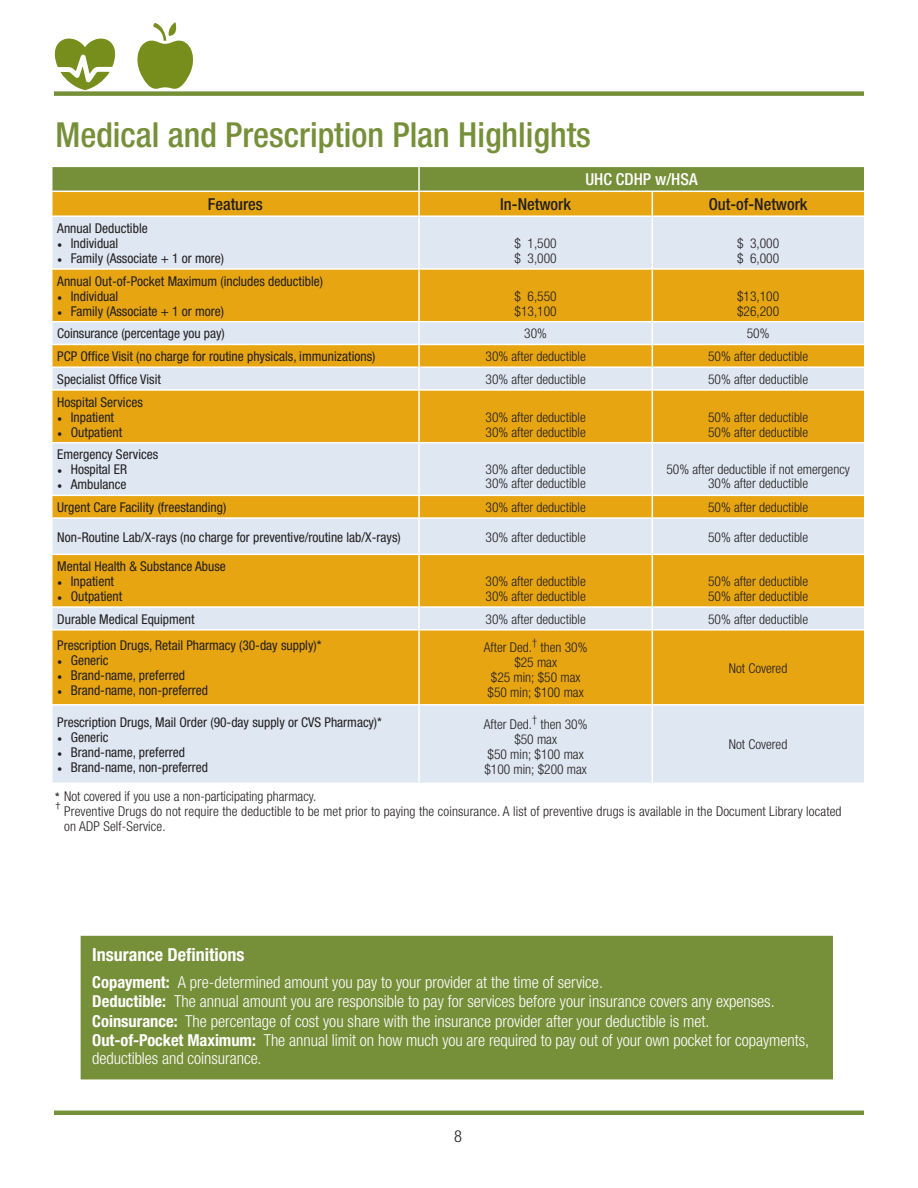
<style>
.page{position:relative;width:918px;height:1188px;background:#fff}
.page>*{position:absolute;margin:0;border:0;box-sizing:border-box;transform-origin:0 0}
.Header_1{font:500 condensed 34.5px "Helvetica Neue";color:#768f39}
.Bold_Body_Text{font:700 condensed 18px "Helvetica Neue";color:#fff}
.Bold_Body_Text-2{font:300 condensed 16.5px/18px "Helvetica Neue";color:#fff}
.Table_Body_Text{font:500 condensed 16.5px "Helvetica Neue";color:#231f20}
.Table_Body_Text-2{font:500 condensed 16.5px "Helvetica Neue";color:#fff}
.Body_Text{font:300 condensed 16.5px "Helvetica Neue";color:#231f20}
.Table_Body_Text-3{font:300 condensed 13.5px/15px "Helvetica Neue";color:#231f20}
.Table_Body_Text-4{font:condensed 13.5px "Helvetica Neue";color:#231f20}
.s1{font-family:"Minion Pro";font-stretch:normal}
.s2{font-weight:500;font-size:12px}
.s3{font-weight:700}
</style>
<div class="page">
<svg style="left:137px;top:22px;width:56px;height:67px"></svg>
<svg style="left:55px;top:39px;width:60px;height:51px"></svg>
<div style="left:54px;top:91px;width:810px;height:5px;background:#768f39"></div>
<hr style="left:54px;top:1111px;width:810px;height:4px;background:#768f39">
<svg style="left:51px;top:166px;width:813px;height:617px;background:#dfc581"></svg>
<hr style="left:51px;top:629px;width:368px;height:2px;background:#fff">
<hr style="left:51px;top:631px;width:1px;height:73px;background:#fff">
<hr style="left:419px;top:629px;width:233px;height:2px;background:#fff">
<hr style="left:418px;top:631px;width:2px;height:73px;background:#fff">
<hr style="left:652px;top:629px;width:212px;height:2px;background:#fff">
<hr style="left:652px;top:631px;width:1px;height:73px;background:#fff">
<hr style="left:51px;top:704px;width:368px;height:2px;background:#fff">
<hr style="left:51px;top:706px;width:1px;height:77px;background:#fff">
<hr style="left:419px;top:704px;width:233px;height:2px;background:#fff">
<hr style="left:418px;top:706px;width:2px;height:77px;background:#fff">
<hr style="left:652px;top:704px;width:212px;height:2px;background:#fff">
<hr style="left:652px;top:706px;width:1px;height:77px;background:#fff">
<div style="left:80px;top:936px;width:753px;height:144px;background:#768f39"></div>
<p class="Header_1" style="left:56px;top:114px;width:537px">Medical and Prescription Plan Highlights</p>
<p class="Table_Body_Text-2" style="left:585px;top:170px;width:114px">UHC CDHP w/HSA</p>
<p class="Table_Body_Text" style="left:208px;top:195px;width:57px">Features</p>
<p class="Table_Body_Text" style="left:500px;top:195px;width:72px">In-Network</p>
<p class="Table_Body_Text" style="left:709px;top:195px;width:100px">Out-of-Network</p>
<p class="Table_Body_Text-4" style="left:57px;top:220px;width:92px">Annual Deductible</p>
<p class="Table_Body_Text-4" style="left:57px;top:235px;width:62px"><span class="s1">•</span> Individual</p>
<p class="Table_Body_Text-4" style="left:57px;top:250px;width:168px"><span class="s1">•</span> Family (Associate + 1 or more)</p>
<p class="Table_Body_Text-3" style="left:515px;top:236px;width:44px">$ 1,500</p>
<p class="Table_Body_Text-3" style="left:515px;top:251px;width:44px">$ 3,000</p>
<p class="Table_Body_Text-3" style="left:737px;top:236px;width:44px">$ 3,000</p>
<p class="Table_Body_Text-3" style="left:737px;top:251px;width:44px">$ 6,000</p>
<p class="Table_Body_Text-4" style="left:57px;top:273px;width:267px">Annual Out-of-Pocket Maximum (includes deductible)</p>
<p class="Table_Body_Text-4" style="left:57px;top:288px;width:62px"><span class="s1">•</span> Individual</p>
<p class="Table_Body_Text-4" style="left:57px;top:303px;width:168px"><span class="s1">•</span> Family (Associate + 1 or more)</p>
<p class="Table_Body_Text-3" style="left:515px;top:288px;width:44px">$ 6,550</p>
<p class="Table_Body_Text-3" style="left:515px;top:303px;width:44px">$13,100</p>
<p class="Table_Body_Text-3" style="left:737px;top:288px;width:44px">$13,100</p>
<p class="Table_Body_Text-3" style="left:737px;top:303px;width:44px">$26,200</p>
<p class="Table_Body_Text-4" style="left:57px;top:326px;width:169px">Coinsurance (percentage you pay)</p>
<p class="Table_Body_Text-3" style="left:524px;top:326px;width:24px">30%</p>
<p class="Table_Body_Text-3" style="left:747px;top:326px;width:24px">50%</p>
<p class="Table_Body_Text-4" style="left:57px;top:349px;width:320px">PCP Office Visit (no charge for routine physicals, immunizations)</p>
<p class="Table_Body_Text-3" style="left:486px;top:349px;width:102px">30% after deductible</p>
<p class="Table_Body_Text-3" style="left:708px;top:349px;width:102px">50% after deductible</p>
<p class="Table_Body_Text-4" style="left:57px;top:371px;width:105px">Specialist Office Visit</p>
<p class="Table_Body_Text-3" style="left:486px;top:372px;width:102px">30% after deductible</p>
<p class="Table_Body_Text-3" style="left:708px;top:372px;width:102px">50% after deductible</p>
<p class="Table_Body_Text-4" style="left:57px;top:394px;width:87px">Hospital Services</p>
<p class="Table_Body_Text-4" style="left:57px;top:409px;width:58px"><span class="s1">•</span> Inpatient</p>
<p class="Table_Body_Text-4" style="left:57px;top:424px;width:67px"><span class="s1">•</span> Outpatient</p>
<p class="Table_Body_Text-3" style="left:486px;top:409px;width:102px">30% after deductible</p>
<p class="Table_Body_Text-3" style="left:486px;top:424px;width:102px">30% after deductible</p>
<p class="Table_Body_Text-3" style="left:708px;top:409px;width:102px">50% after deductible</p>
<p class="Table_Body_Text-3" style="left:708px;top:424px;width:102px">50% after deductible</p>
<p class="Table_Body_Text-4" style="left:57px;top:447px;width:103px">Emergency Services</p>
<p class="Table_Body_Text-4" style="left:57px;top:462px;width:71px"><span class="s1">•</span> Hospital ER</p>
<p class="Table_Body_Text-4" style="left:57px;top:477px;width:71px"><span class="s1">•</span> Ambulance</p>
<p class="Table_Body_Text-3" style="left:486px;top:462px;width:102px">30% after deductible</p>
<p class="Table_Body_Text-3" style="left:486px;top:476px;width:102px">30% after deductible</p>
<p class="Table_Body_Text-3" style="left:666px;top:462px;width:185px">50% after deductible if not emergency</p>
<p class="Table_Body_Text-3" style="left:708px;top:476px;width:102px">30% after deductible</p>
<p class="Table_Body_Text-4" style="left:57px;top:499px;width:171px">Urgent Care Facility (freestanding)</p>
<p class="Table_Body_Text-3" style="left:486px;top:500px;width:102px">30% after deductible</p>
<p class="Table_Body_Text-3" style="left:708px;top:500px;width:102px">50% after deductible</p>
<p class="Table_Body_Text-4" style="left:57px;top:529px;width:345px">Non-Routine Lab/X-rays (no charge for preventive/routine lab/X-rays)</p>
<p class="Table_Body_Text-3" style="left:486px;top:529px;width:102px">30% after deductible</p>
<p class="Table_Body_Text-3" style="left:708px;top:529px;width:102px">50% after deductible</p>
<p class="Table_Body_Text-4" style="left:57px;top:558px;width:170px">Mental Health &amp; Substance Abuse</p>
<p class="Table_Body_Text-4" style="left:57px;top:573px;width:58px"><span class="s1">•</span> Inpatient</p>
<p class="Table_Body_Text-4" style="left:57px;top:588px;width:67px"><span class="s1">•</span> Outpatient</p>
<p class="Table_Body_Text-3" style="left:486px;top:574px;width:102px">30% after deductible</p>
<p class="Table_Body_Text-3" style="left:486px;top:589px;width:102px">30% after deductible</p>
<p class="Table_Body_Text-3" style="left:708px;top:574px;width:102px">50% after deductible</p>
<p class="Table_Body_Text-3" style="left:708px;top:589px;width:102px">50% after deductible</p>
<p class="Table_Body_Text-4" style="left:57px;top:611px;width:139px">Durable Medical Equipment</p>
<p class="Table_Body_Text-3" style="left:486px;top:611px;width:102px">30% after deductible</p>
<p class="Table_Body_Text-3" style="left:708px;top:611px;width:102px">50% after deductible</p>
<p class="Table_Body_Text-4" style="left:57px;top:638px;width:266px">Prescription Drugs, Retail Pharmacy (30-day supply)*</p>
<p class="Table_Body_Text-4" style="left:57px;top:653px;width:53px"><span class="s1">•</span> Generic</p>
<p class="Table_Body_Text-4" style="left:57px;top:668px;width:129px"><span class="s1">•</span> Brand-name, preferred</p>
<p class="Table_Body_Text-4" style="left:57px;top:683px;width:152px"><span class="s1">•</span> Brand-name, non-preferred</p>
<p class="Table_Body_Text-3" style="left:484px;top:640px;width:105px">After Ded.<sup>†</sup> then 30%</p>
<p class="Table_Body_Text-3" style="left:514px;top:655px;width:44px">$25 max</p>
<p class="Table_Body_Text-3" style="left:491px;top:670px;width:91px">$25 min; $50 max</p>
<p class="Table_Body_Text-3" style="left:488px;top:685px;width:98px">$50 min; $100 max</p>
<p class="Table_Body_Text-3" style="left:729px;top:660px;width:60px">Not Covered</p>
<p class="Table_Body_Text-4" style="left:57px;top:714px;width:326px">Prescription Drugs, Mail Order (90-day supply or CVS Pharmacy)*</p>
<p class="Table_Body_Text-4" style="left:57px;top:729px;width:53px"><span class="s1">•</span> Generic</p>
<p class="Table_Body_Text-4" style="left:57px;top:744px;width:129px"><span class="s1">•</span> Brand-name, preferred</p>
<p class="Table_Body_Text-4" style="left:57px;top:759px;width:152px"><span class="s1">•</span> Brand-name, non-preferred</p>
<p class="Table_Body_Text-3" style="left:484px;top:716px;width:105px">After Ded.<sup>†</sup> then 30%</p>
<p class="Table_Body_Text-3" style="left:514px;top:731px;width:44px">$50 max</p>
<p class="Table_Body_Text-3" style="left:488px;top:746px;width:98px">$50 min; $100 max</p>
<p class="Table_Body_Text-3" style="left:484px;top:761px;width:104px">$100 min; $200 max</p>
<p class="Table_Body_Text-3" style="left:729px;top:737px;width:60px">Not Covered</p>
<p class="Table_Body_Text-3" style="left:55px;top:789px;width:263px"><span class="s2">*</span> Not covered if you use a non-participating pharmacy.</p>
<p class="Table_Body_Text-3" style="left:64px;top:804px;width:779px;text-indent:-9px"><sup>†</sup> Preventive Drugs do not require the deductible to be met prior to paying the coinsurance. A list of preventive drugs is available in the Document Library located on ADP Self-Service.</p>
<p class="Bold_Body_Text" style="left:92px;top:944px;width:154px">Insurance Definitions</p>
<p class="Bold_Body_Text-2" style="left:92px;top:973px;width:512px"><span class="s3">Copayment:</span> A pre-determined amount you pay to your provider at the time of service.</p>
<p class="Bold_Body_Text-2" style="left:92px;top:992px;width:684px"><span class="s3">Deductible:</span> The annual amount you are responsible to pay for services before your insurance covers any expenses.</p>
<p class="Bold_Body_Text-2" style="left:92px;top:1012px;width:619px"><span class="s3">Coinsurance:</span> The percentage of cost you share with the insurance provider after your deductible is met.</p>
<p class="Bold_Body_Text-2" style="left:92px;top:1031px;width:718px"><span class="s3">Out-of-Pocket Maximum:</span> The annual limit on how much you are required to pay out of your own pocket for copayments, deductibles and coinsurance.</p>
<p class="Body_Text" style="left:454px;top:1126px;width:9px">8</p>
</div>
